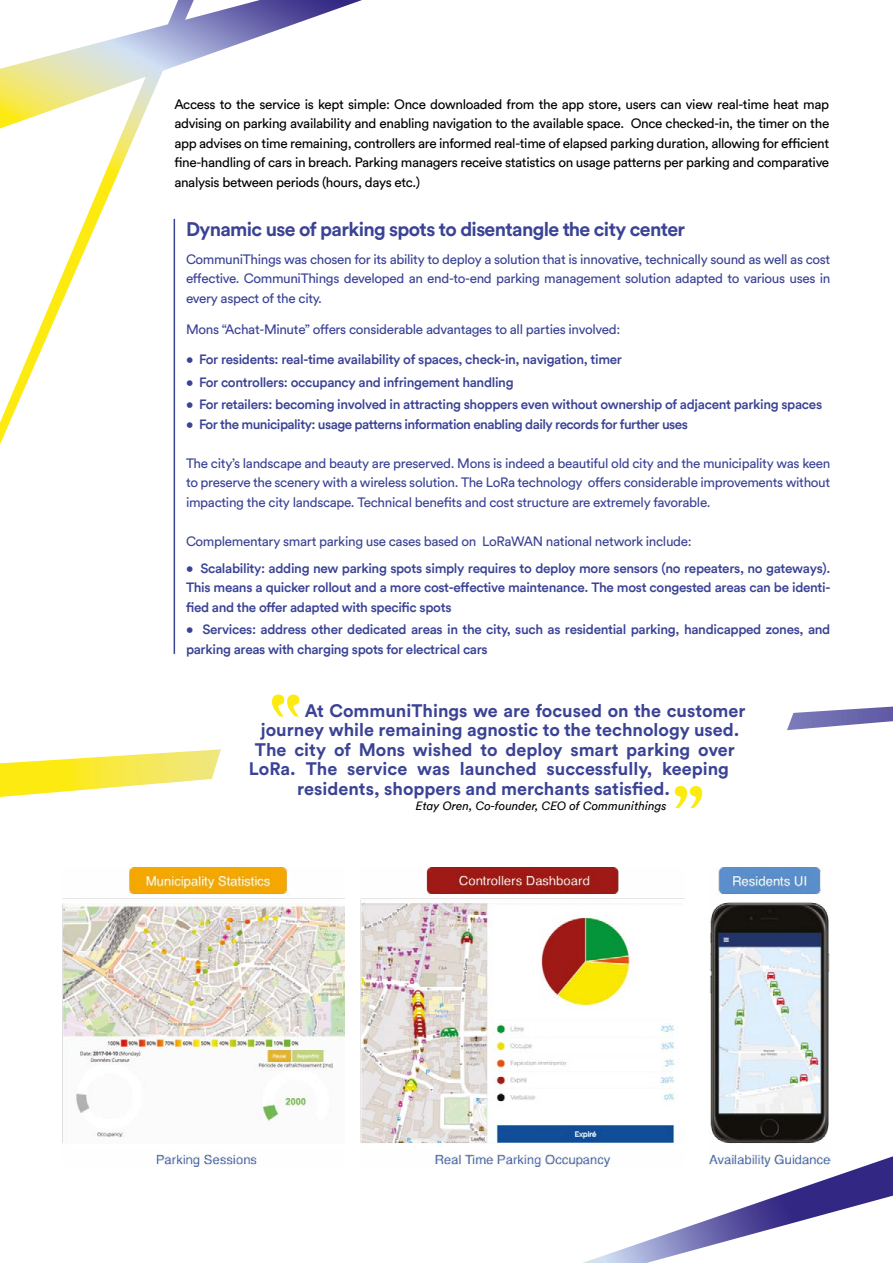
<style>
.page{position:relative;width:893px;height:1263px;background:#fff}
.page>*{position:absolute;margin:0;border:0;box-sizing:border-box;transform-origin:0 0}
.t1{font:700 19.5px "Circular Pro";letter-spacing:-.035em;color:#3b4395}
.t2{font:700 18px "Circular Pro";color:#3b4395}
.t3{font:500 13.5px/19.5px "Circular Pro TT";letter-spacing:-.025em;color:#3b4395;text-align:justify}
.t4{font:13.5px/19.5px "Circular Std";letter-spacing:-.025em;color:#3b4395;text-align:justify}
.t5{font:13.5px/19.5px "Circular Std";letter-spacing:-.025em;color:#000;text-align:justify}
.t6{font:italic 12px "Circular Pro TT";color:#000}
</style>
<div class="page">
<svg style="left:583px;top:1156px;width:310px;height:107px"></svg>
<svg style="left:194px;top:0;width:168px;height:60px"></svg>
<svg style="left:0;top:0;width:194px;height:444px"></svg>
<svg style="left:0;top:706px;width:893px;height:91px"></svg>
<svg style="left:193px;top:698px;width:610px;height:99px"></svg>
<svg style="left:272px;top:694px;width:27px;height:22px"></svg>
<svg style="left:675px;top:786px;width:27px;height:22px"></svg>
<hr style="left:174px;top:219px;width:1px;height:435px;background:#3b4395">
<img style="left:709px;top:867px;width:121px;height:300px">
<img style="left:360px;top:867px;width:324px;height:300px">
<img style="left:63px;top:867px;width:281px;height:300px">
<p class="t5" style="left:174px;top:94px;width:656px">Access to the service is kept simple: Once downloaded from the app store, users can view real-time heat map advising on parking availability and enabling navigation to the available space. Once checked-in, the timer on the app advises on time remaining, controllers are informed real-time of elapsed parking duration, allowing for efficient fine-handling of cars in breach. Parking managers receive statistics on usage patterns per parking and comparative analysis between periods (hours, days etc.)</p>
<h1 class="t1" style="left:186px;top:216px;width:501px">Dynamic use of parking spots to disentangle the city center</h1>
<p class="t4" style="left:186px;top:249px;width:646px">CommuniThings was chosen for its ability to deploy a solution that is innovative, technically sound as well as cost effective. CommuniThings developed an end-to-end parking management solution adapted to various uses in every aspect of the city.</p>
<p class="t4" style="left:186px;top:320px;width:436px">Mons “Achat-Minute” offers considerable advantages to all parties involved:</p>
<p class="t3" style="left:186px;top:349px;width:438px">• For residents: real-time availability of spaces, check-in, navigation, timer</p>
<p class="t3" style="left:186px;top:372px;width:329px">• For controllers: occupancy and infringement handling</p>
<p class="t3" style="left:186px;top:394px;width:638px">• For retailers: becoming involved in attracting shoppers even without ownership of adjacent parking spaces</p>
<p class="t3" style="left:186px;top:414px;width:503px">• For the municipality: usage patterns information enabling daily records for further uses</p>
<p class="t4" style="left:186px;top:453px;width:646px">The city’s landscape and beauty are preserved. Mons is indeed a beautiful old city and the municipality was keen to preserve the scenery with a wireless solution. The LoRa technology offers considerable improvements without impacting the city landscape. Technical benefits and cost structure are extremely favorable.</p>
<p class="t4" style="left:186px;top:531px;width:507px">Complementary smart parking use cases based on LoRaWAN national network include:</p>
<p class="t3" style="left:186px;top:558px;width:646px">• Scalability: adding new parking spots simply requires to deploy more sensors (no repeaters, no gateways).<br>This means a quicker rollout and a more cost-effective maintenance. The most congested areas can be identi&shy;fied and the offer adapted with specific spots</p>
<p class="t3" style="left:186px;top:619px;width:646px">• Services: address other dedicated areas in the city, such as residential parking, handicapped zones, and parking areas with charging spots for electrical cars</p>
<h2 class="t2" style="left:305px;top:698px;width:442px">At CommuniThings we are focused on the customer</h2>
<h2 class="t2" style="left:261px;top:717px;width:480px">journey while remaining agnostic to the technology used.</h2>
<h2 class="t2" style="left:255px;top:737px;width:482px">The city of Mons wished to deploy smart parking over</h2>
<h2 class="t2" style="left:249px;top:756px;width:482px">LoRa. The service was launched successfully, keeping</h2>
<h2 class="t2" style="left:297px;top:776px;width:374px">residents, shoppers and merchants satisfied.</h2>
<p class="t6" style="left:416px;top:797px;width:252px">Etay Oren, Co-founder, CEO of Communithings</p>
</div>
